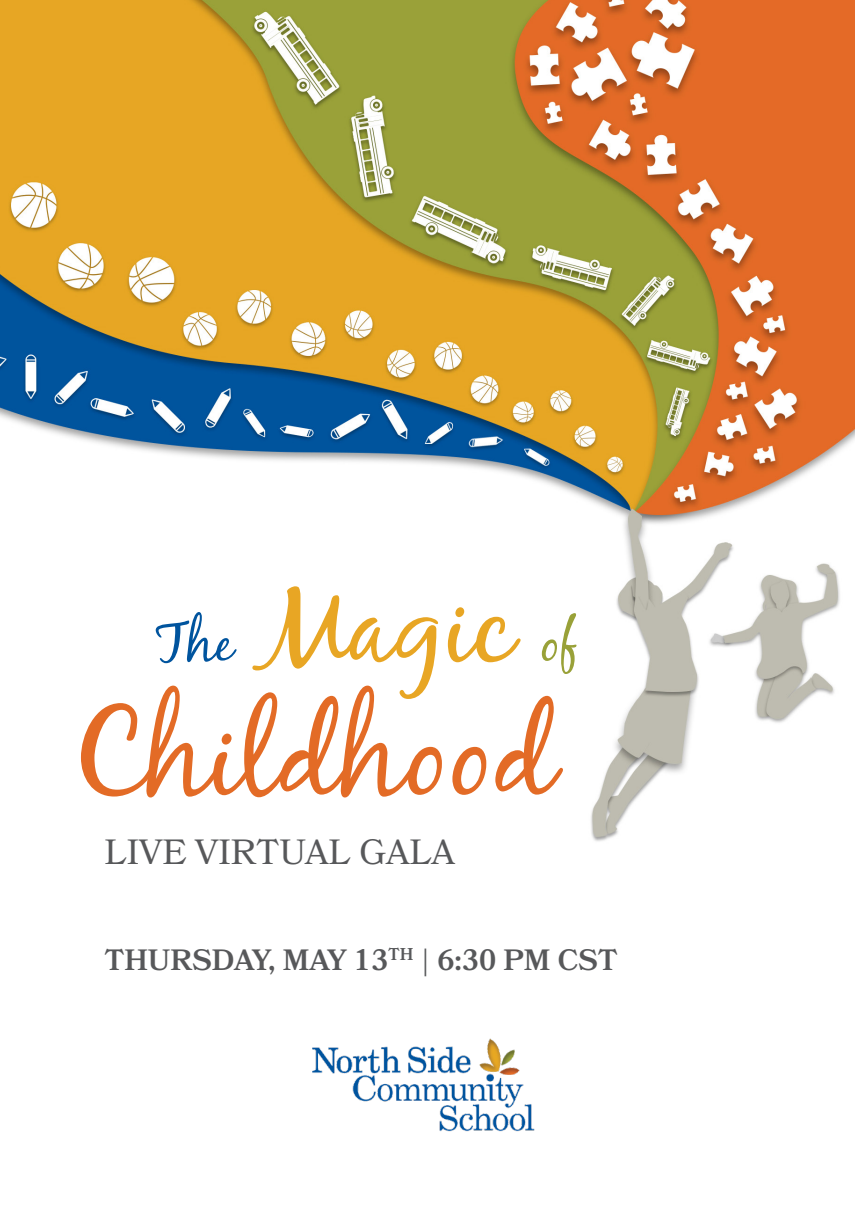
<style>
.page{position:relative;width:855px;height:1215px;background:#fff}
.page>*{position:absolute;margin:0;border:0;box-sizing:border-box;transform-origin:0 0}
.t1{font:120.5px "Black Jack";color:#e36b26}
.t2{font:107.5px "Black Jack";color:#e8a624}
.t3{font:35px "Bookmania";color:#57585a}
.t4{font:600 29.25px "Bookmania";color:#57585a}
.s1{font-size:54px;color:#00549e}
.s2{font-size:54px;color:#99a138}
</style>
<div class="page">
<img style="left:0;top:0;width:855px;height:841px">
<img style="left:312px;top:1038px;width:223px;height:94px">
<p class="t2" style="left:156px;top:560px;width:425px"><span class="s1">The</span> Magic <span class="s2">of</span></p>
<p class="t1" style="left:72px;top:680px;width:484px">Childhood</p>
<p class="t3" style="left:104px;top:832px;width:352px">LIVE VIRTUAL GALA</p>
<p class="t4" style="left:104px;top:943px;width:515px">THURSDAY, MAY 13<sup>TH</sup> | 6:30 PM CST</p>
</div>
